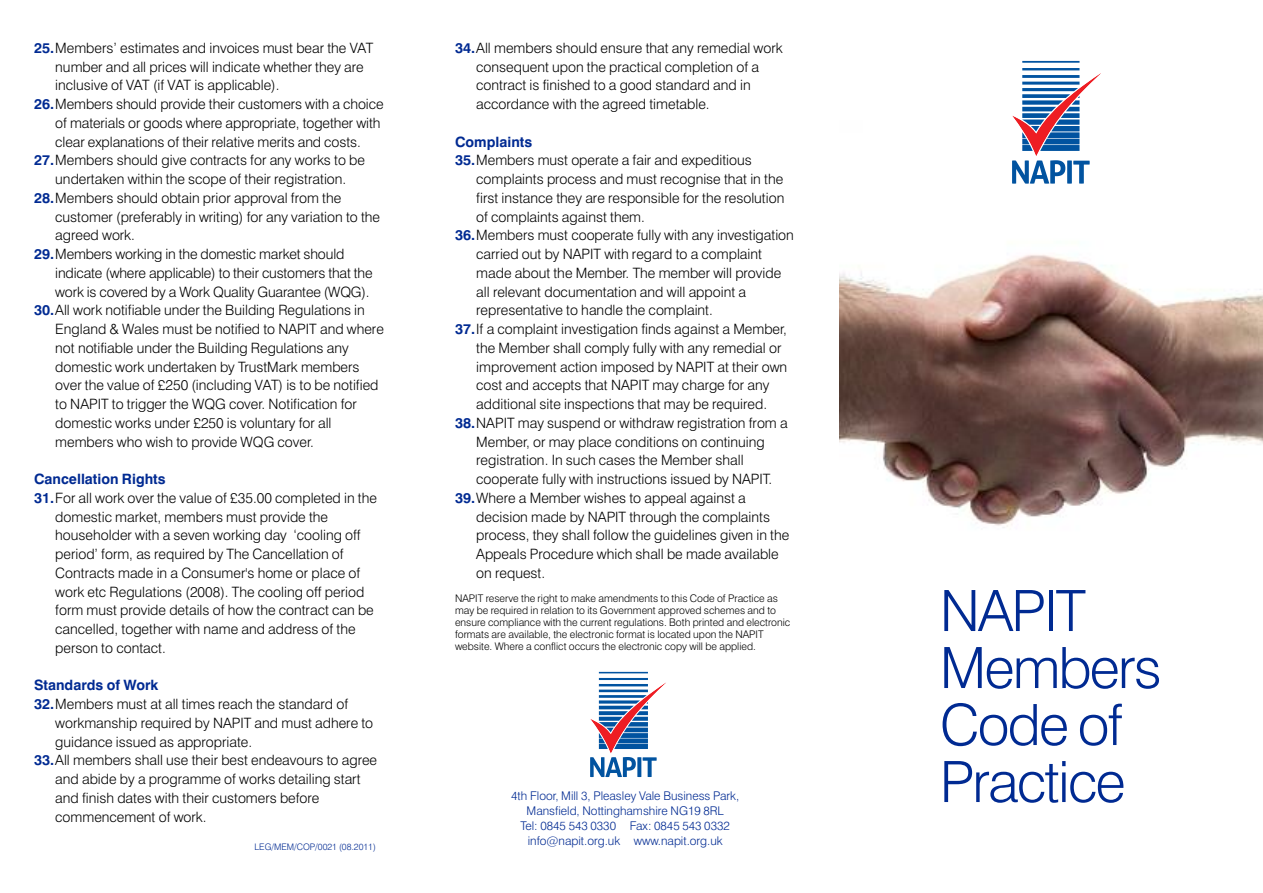
<style>
.page{position:relative;width:1263px;height:893px;background:#fff}
.page>*{position:absolute;margin:0;border:0;box-sizing:border-box;transform-origin:0 0}
.t1{font:300 57px/57px "Swiss 721 BT";letter-spacing:-.03em;color:#002a92}
.t2{font:300 14.25px/18.8px "Swiss 721 BT";color:#000}
.t3{font:700 14.25px "Swiss 721 BT";color:#002a92}
.t4{font:300 12px/15px "Swiss 721 BT";color:#002a92;text-align:center}
.t5{font:300 10.5px/12px "Swiss 721 BT";color:#000}
.t6{font:300 9px "Swiss 721 BT";color:#002a92}
.s1{font-weight:700;color:#002a92}
</style>
<div class="page">
<img style="left:839px;top:254px;width:424px;height:274px">
<hr style="left:1022px;top:61px;width:57px;height:2px;background:#0153a0">
<hr style="left:1022px;top:68px;width:57px;height:2px;background:#0153a0">
<svg style="left:1012px;top:73px;width:89px;height:111px"></svg>
<div style="left:599px;top:672px;width:49px;height:77px;background:linear-gradient(to right,#fcfdfe,#fdfefe)"></div>
<hr style="left:599px;top:672px;width:49px;height:1px;background:#0153a0">
<hr style="left:599px;top:678px;width:49px;height:2px;background:#0153a0">
<svg style="left:590px;top:681px;width:76px;height:96px"></svg>
<p class="t2" style="left:34px;top:40px;width:341px"><span class="s1">25.</span>Members’ estimates and invoices must bear the VAT</p>
<p class="t2" style="left:55px;top:59px;width:310px">number and all prices will indicate whether they are</p>
<p class="t2" style="left:55px;top:77px;width:226px">inclusive of VAT (if VAT is applicable).</p>
<p class="t2" style="left:34px;top:96px;width:351px"><span class="s1">26.</span>Members should provide their customers with a choice</p>
<p class="t2" style="left:55px;top:115px;width:327px">of materials or goods where appropriate, together with</p>
<p class="t2" style="left:55px;top:134px;width:307px">clear explanations of their relative merits and costs.</p>
<p class="t2" style="left:34px;top:152px;width:332px"><span class="s1">27.</span>Members should give contracts for any works to be</p>
<p class="t2" style="left:55px;top:171px;width:293px">undertaken within the scope of their registration.</p>
<p class="t2" style="left:34px;top:190px;width:309px"><span class="s1">28.</span>Members should obtain prior approval from the</p>
<p class="t2" style="left:55px;top:209px;width:326px">customer (preferably in writing) for any variation to the</p>
<p class="t2" style="left:55px;top:227px;width:81px">agreed work.</p>
<p class="t2" style="left:34px;top:246px;width:312px"><span class="s1">29.</span>Members working in the domestic market should</p>
<p class="t2" style="left:55px;top:265px;width:319px">indicate (where applicable) to their customers that the</p>
<p class="t2" style="left:55px;top:284px;width:316px">work is covered by a Work Quality Guarantee (WQG).</p>
<p class="t2" style="left:34px;top:302px;width:332px"><span class="s1">30.</span>All work notifiable under the Building Regulations in</p>
<p class="t2" style="left:55px;top:321px;width:330px">England &amp; Wales must be notified to NAPIT and where</p>
<p class="t2" style="left:55px;top:340px;width:295px">not notifiable under the Building Regulations any</p>
<p class="t2" style="left:55px;top:359px;width:306px">domestic work undertaken by TrustMark members</p>
<p class="t2" style="left:55px;top:377px;width:325px">over the value of £250 (including VAT) is to be notified</p>
<p class="t2" style="left:55px;top:396px;width:303px">to NAPIT to trigger the WQG cover. Notification for</p>
<p class="t2" style="left:55px;top:415px;width:278px">domestic works under £250 is voluntary for all</p>
<p class="t2" style="left:55px;top:434px;width:260px">members who wish to provide WQG cover.</p>
<p class="t3" style="left:34px;top:474px;width:133px">Cancellation Rights</p>
<p class="t2" style="left:34px;top:490px;width:344px"><span class="s1">31.</span>For all work over the value of £35.00 completed in the</p>
<p class="t2" style="left:55px;top:509px;width:274px">domestic market, members must provide the</p>
<p class="t2" style="left:55px;top:527px;width:307px">householder with a seven working day ‘cooling off</p>
<p class="t2" style="left:55px;top:546px;width:290px">period’ form, as required by The Cancellation of</p>
<p class="t2" style="left:55px;top:565px;width:306px">Contracts made in a Consumer's home or place of</p>
<p class="t2" style="left:55px;top:584px;width:311px">work etc Regulations (2008). The cooling off period</p>
<p class="t2" style="left:55px;top:602px;width:320px">form must provide details of how the contract can be</p>
<p class="t2" style="left:55px;top:621px;width:302px">cancelled, together with name and address of the</p>
<p class="t2" style="left:55px;top:640px;width:112px">person to contact.</p>
<p class="t3" style="left:34px;top:680px;width:126px">Standards of Work</p>
<p class="t2" style="left:34px;top:696px;width:316px"><span class="s1">32.</span>Members must at all times reach the standard of</p>
<p class="t2" style="left:55px;top:715px;width:319px">workmanship required by NAPIT and must adhere to</p>
<p class="t2" style="left:55px;top:734px;width:199px">guidance issued as appropriate.</p>
<p class="t2" style="left:34px;top:752px;width:345px"><span class="s1">33.</span>All members shall use their best endeavours to agree</p>
<p class="t2" style="left:55px;top:771px;width:307px">and abide by a programme of works detailing start</p>
<p class="t2" style="left:55px;top:790px;width:266px">and finish dates with their customers before</p>
<p class="t2" style="left:55px;top:809px;width:153px">commencement of work.</p>
<p class="t6" style="left:255px;top:843px;width:123px">LEG/MEM/COP/0021 (08.2011)</p>
<p class="t2" style="left:476px;top:40px;width:308px;text-indent:-21px"><span class="s1">34.</span>All members should ensure that any remedial work consequent upon the practical completion of a contract is finished to a good standard and in accordance with the agreed timetable.</p>
<p class="t3" style="left:455px;top:136px;width:79px">Complaints</p>
<p class="t2" style="left:455px;top:152px;width:298px"><span class="s1">35.</span>Members must operate a fair and expeditious</p>
<p class="t2" style="left:476px;top:171px;width:308px">complaints process and must recognise that in the</p>
<p class="t2" style="left:476px;top:190px;width:310px">first instance they are responsible for the resolution</p>
<p class="t2" style="left:476px;top:209px;width:170px">of complaints against them.</p>
<p class="t2" style="left:455px;top:227px;width:340px"><span class="s1">36.</span>Members must cooperate fully with any investigation</p>
<p class="t2" style="left:476px;top:246px;width:287px">carried out by NAPIT with regard to a complaint</p>
<p class="t2" style="left:476px;top:265px;width:306px">made about the Member. The member will provide</p>
<p class="t2" style="left:476px;top:284px;width:271px">all relevant documentation and will appoint a</p>
<p class="t2" style="left:476px;top:302px;width:238px">representative to handle the complaint.</p>
<p class="t2" style="left:455px;top:321px;width:333px"><span class="s1">37.</span>If a complaint investigation finds against a Member,</p>
<p class="t2" style="left:476px;top:340px;width:307px">the Member shall comply fully with any remedial or</p>
<p class="t2" style="left:476px;top:359px;width:313px">improvement action imposed by NAPIT at their own</p>
<p class="t2" style="left:476px;top:377px;width:295px">cost and accepts that NAPIT may charge for any</p>
<p class="t2" style="left:476px;top:396px;width:292px">additional site inspections that may be required.</p>
<p class="t2" style="left:455px;top:415px;width:334px"><span class="s1">38.</span>NAPIT may suspend or withdraw registration from a</p>
<p class="t2" style="left:476px;top:434px;width:290px">Member, or may place conditions on continuing</p>
<p class="t2" style="left:476px;top:452px;width:269px">registration. In such cases the Member shall</p>
<p class="t2" style="left:476px;top:471px;width:297px">cooperate fully with instructions issued by NAPIT.</p>
<p class="t2" style="left:455px;top:490px;width:292px"><span class="s1">39.</span>Where a Member wishes to appeal against a</p>
<p class="t2" style="left:476px;top:509px;width:295px">decision made by NAPIT through the complaints</p>
<p class="t2" style="left:476px;top:527px;width:315px">process, they shall follow the guidelines given in the</p>
<p class="t2" style="left:476px;top:546px;width:304px">Appeals Procedure which shall be made available</p>
<p class="t2" style="left:476px;top:565px;width:70px">on request.</p>
<p class="t5" style="left:455px;top:593px;width:337px">NAPIT reserve the right to make amendments to this Code of Practice as may be required in relation to its Government approved schemes and to ensure compliance with the current regulations. Both printed and electronic formats are available, the electronic format is located upon the NAPIT website. Where a conflict occurs the electronic copy will be applied.</p>
<p class="t4" style="left:511px;top:790px;width:229px">4th Floor, Mill 3, Pleasley Vale Business Park,<br>Mansfield, Nottinghamshire NG19 8RL</p>
<p class="t4" style="left:521px;top:820px;width:211px">Tel: 0845 543 0330 Fax: 0845 543 0332 info@napit.org.uk www.napit.org.uk</p>
<h1 class="t1" style="left:940px;top:588px;width:223px">NAPIT<br>Members<br>Code of</h1>
<h1 class="t1" style="left:940px;top:759px;width:187px">Practice</h1>
</div>
